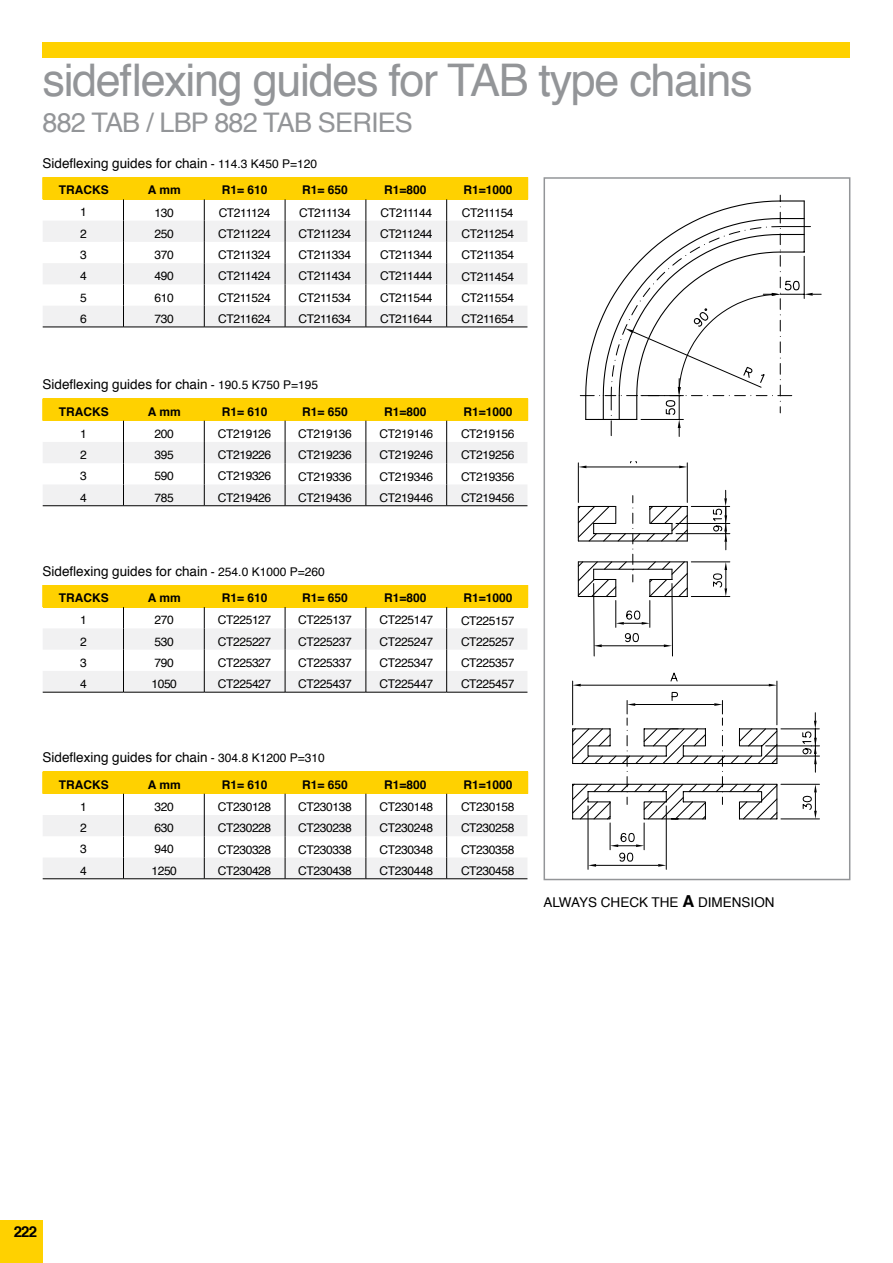
<style>
.page{position:relative;width:893px;height:1263px;background:#fff}
.page>*{position:absolute;margin:0;border:0;box-sizing:border-box;transform-origin:0 0}
.t1{font:45px "Helvetica";letter-spacing:-.03em;color:#939598}
.t2{font:27px "Helvetica";letter-spacing:-.03em;color:#939598}
.t3{font:700 15px "Helvetica";color:#000}
.t4{font:13.5px "Helvetica";color:#000}
.t5{font:12px/21.3px "Helvetica";letter-spacing:-.03em;color:#000;text-align:justify}
.t6{font:700 12px "Helvetica";color:#000}
.s1{font-size:12px}
.s2{font-weight:700;font-size:16.5px}
</style>
<div class="page">
<div style="left:0;top:1220px;width:43px;height:43px;background:#ffd100"></div>
<div style="left:43px;top:43px;width:807px;height:15px;background:#ffd100"></div>
<div style="left:43px;top:177px;width:484px;height:22px;background:#ffd100"></div>
<svg style="left:43px;top:221px;width:484px;height:106px;fill:#f1f1f2"></svg>
<svg style="left:42px;top:177px;width:1px;height:22px"></svg>
<svg style="left:123px;top:199px;width:1px;height:128px"></svg>
<svg style="left:204px;top:199px;width:1px;height:128px"></svg>
<svg style="left:285px;top:199px;width:1px;height:128px"></svg>
<svg style="left:366px;top:199px;width:1px;height:128px"></svg>
<svg style="left:446px;top:199px;width:1px;height:128px"></svg>
<hr style="left:43px;top:327px;width:80px;height:1px;background:#000">
<hr style="left:123px;top:327px;width:81px;height:1px;background:#000">
<hr style="left:204px;top:327px;width:81px;height:1px;background:#000">
<hr style="left:285px;top:327px;width:81px;height:1px;background:#000">
<hr style="left:366px;top:327px;width:81px;height:1px;background:#000">
<hr style="left:447px;top:327px;width:80px;height:1px;background:#000">
<svg style="left:527px;top:177px;width:1px;height:22px"></svg>
<svg style="left:42px;top:399px;width:486px;height:107px"></svg>
<hr style="left:43px;top:692px;width:80px;height:1px;background:#000">
<hr style="left:123px;top:692px;width:81px;height:1px;background:#000">
<hr style="left:204px;top:692px;width:81px;height:1px;background:#000">
<hr style="left:285px;top:692px;width:81px;height:1px;background:#000">
<hr style="left:366px;top:692px;width:81px;height:1px;background:#000">
<hr style="left:447px;top:692px;width:80px;height:1px;background:#000">
<svg style="left:42px;top:585px;width:486px;height:107px"></svg>
<svg style="left:42px;top:772px;width:486px;height:107px"></svg>
<div style="left:544px;top:177px;width:306px;height:703px;border:2px solid #939598"></div>
<svg style="left:585px;top:200px;width:220px;height:237px"></svg>
<hr style="left:666px;top:806px;width:1px;height:63px;background:#000">
<hr style="left:588px;top:806px;width:1px;height:63px;background:#000">
<hr style="left:766px;top:756px;width:53px;height:1px;background:#000">
<hr style="left:766px;top:746px;width:53px;height:1px;background:#000">
<hr style="left:781px;top:729px;width:38px;height:1px;background:#000">
<hr style="left:781px;top:819px;width:38px;height:1px;background:#000">
<hr style="left:781px;top:784px;width:38px;height:1px;background:#000">
<svg style="left:577px;top:462px;width:154px;height:194px"></svg>
<svg style="left:572px;top:672px;width:245px;height:195px"></svg>
<h1 class="t1" style="left:43px;top:46px;width:712px">sideflexing guides for TAB type chains</h1>
<h2 class="t2" style="left:43px;top:102px;width:372px">882 TAB / LBP 882 TAB SERIES</h2>
<p class="t4" style="left:43px;top:153px;width:276px">Sideflexing guides for chain <span class="s1">- 114.3 K450 P=120</span></p>
<p class="t6" style="left:59px;top:180px;width:51px">TRACKS</p>
<p class="t6" style="left:148px;top:180px;width:34px">A mm</p>
<p class="t6" style="left:222px;top:180px;width:47px">R1= 610</p>
<p class="t6" style="left:302px;top:180px;width:47px">R1= 650</p>
<p class="t6" style="left:384px;top:180px;width:44px">R1=800</p>
<p class="t6" style="left:463px;top:180px;width:51px">R1=1000</p>
<p class="t5" style="left:80px;top:202px;width:8px">1<br>2<br>3<br>4<br>5<br>6</p>
<p class="t5" style="left:155px;top:202px;width:21px">130<br>250<br>370<br>490<br>610<br>730</p>
<p class="t5" style="left:218px;top:202px;width:54px">CT211124<br>CT211224<br>CT211324<br>CT211424<br>CT211524<br>CT211624</p>
<p class="t5" style="left:299px;top:202px;width:54px">CT211134<br>CT211234<br>CT211334<br>CT211434<br>CT211534<br>CT211634</p>
<p class="t4" style="left:43px;top:374px;width:277px">Sideflexing guides for chain <span class="s1">- 190.5 K750 P=195</span></p>
<p class="t5" style="left:380px;top:202px;width:54px">CT211144<br>CT211244<br>CT211344<br>CT211444<br>CT211544<br>CT211644</p>
<p class="t5" style="left:461px;top:202px;width:54px">CT211154<br>CT211254<br>CT211354<br>CT211454<br>CT211554<br>CT211654</p>
<p class="t6" style="left:59px;top:402px;width:51px">TRACKS</p>
<p class="t6" style="left:148px;top:402px;width:34px">A mm</p>
<p class="t6" style="left:222px;top:402px;width:47px">R1= 610</p>
<p class="t6" style="left:302px;top:402px;width:47px">R1= 650</p>
<p class="t6" style="left:384px;top:402px;width:44px">R1=800</p>
<p class="t6" style="left:463px;top:402px;width:51px">R1=1000</p>
<p class="t5" style="left:80px;top:423px;width:8px">1<br>2<br>3<br>4</p>
<p class="t5" style="left:155px;top:423px;width:21px">200<br>395<br>590<br>785</p>
<p class="t5" style="left:218px;top:423px;width:55px">CT219126<br>CT219226<br>CT219326<br>CT219426</p>
<p class="t5" style="left:298px;top:423px;width:55px">CT219136<br>CT219236<br>CT219336<br>CT219436</p>
<p class="t4" style="left:43px;top:560px;width:284px">Sideflexing guides for chain <span class="s1">- 254.0 K1000 P=260</span></p>
<p class="t5" style="left:380px;top:423px;width:55px">CT219146<br>CT219246<br>CT219346<br>CT219446</p>
<p class="t5" style="left:461px;top:424px;width:55px">CT219156<br>CT219256<br>CT219356<br>CT219456</p>
<p class="t6" style="left:59px;top:588px;width:51px">TRACKS</p>
<p class="t6" style="left:148px;top:588px;width:34px">A mm</p>
<p class="t6" style="left:222px;top:588px;width:47px">R1= 610</p>
<p class="t6" style="left:302px;top:588px;width:47px">R1= 650</p>
<p class="t6" style="left:384px;top:588px;width:44px">R1=800</p>
<p class="t6" style="left:463px;top:588px;width:51px">R1=1000</p>
<p class="t5" style="left:80px;top:610px;width:8px">1<br>2<br>3<br>4</p>
<p class="t5" style="left:151px;top:610px;width:27px;text-align:left">270<br>530<br>790<br>1050</p>
<p class="t5" style="left:218px;top:610px;width:55px">CT225127<br>CT225227<br>CT225327<br>CT225427</p>
<p class="t5" style="left:298px;top:610px;width:55px">CT225137<br>CT225237<br>CT225337<br>CT225437</p>
<p class="t4" style="left:43px;top:747px;width:284px">Sideflexing guides for chain <span class="s1">- 304.8 K1200 P=310</span></p>
<p class="t5" style="left:380px;top:610px;width:55px">CT225147<br>CT225247<br>CT225347<br>CT225447</p>
<p class="t5" style="left:461px;top:610px;width:55px">CT225157<br>CT225257<br>CT225357<br>CT225457</p>
<p class="t6" style="left:59px;top:775px;width:51px">TRACKS</p>
<p class="t6" style="left:148px;top:775px;width:34px">A mm</p>
<p class="t6" style="left:222px;top:775px;width:47px">R1= 610</p>
<p class="t6" style="left:302px;top:775px;width:47px">R1= 650</p>
<p class="t6" style="left:384px;top:775px;width:44px">R1=800</p>
<p class="t6" style="left:463px;top:775px;width:51px">R1=1000</p>
<p class="t5" style="left:80px;top:796px;width:8px">1<br>2<br>3<br>4</p>
<p class="t5" style="left:151px;top:796px;width:27px;text-align:left">320<br>630<br>940<br>1250</p>
<p class="t5" style="left:218px;top:796px;width:55px">CT230128<br>CT230228<br>CT230328<br>CT230428</p>
<p class="t5" style="left:298px;top:796px;width:55px">CT230138<br>CT230238<br>CT230338<br>CT230438</p>
<p class="t5" style="left:380px;top:797px;width:55px">CT230148<br>CT230248<br>CT230348<br>CT230448</p>
<p class="t5" style="left:461px;top:797px;width:55px">CT230158<br>CT230258<br>CT230358<br>CT230458</p>
<p class="t4" style="left:543px;top:892px;width:233px">ALWAYS CHECK THE <span class="s2">A</span> DIMENSION</p>
<p class="t3" style="left:14px;top:1219px;width:25px">222</p>
</div>
